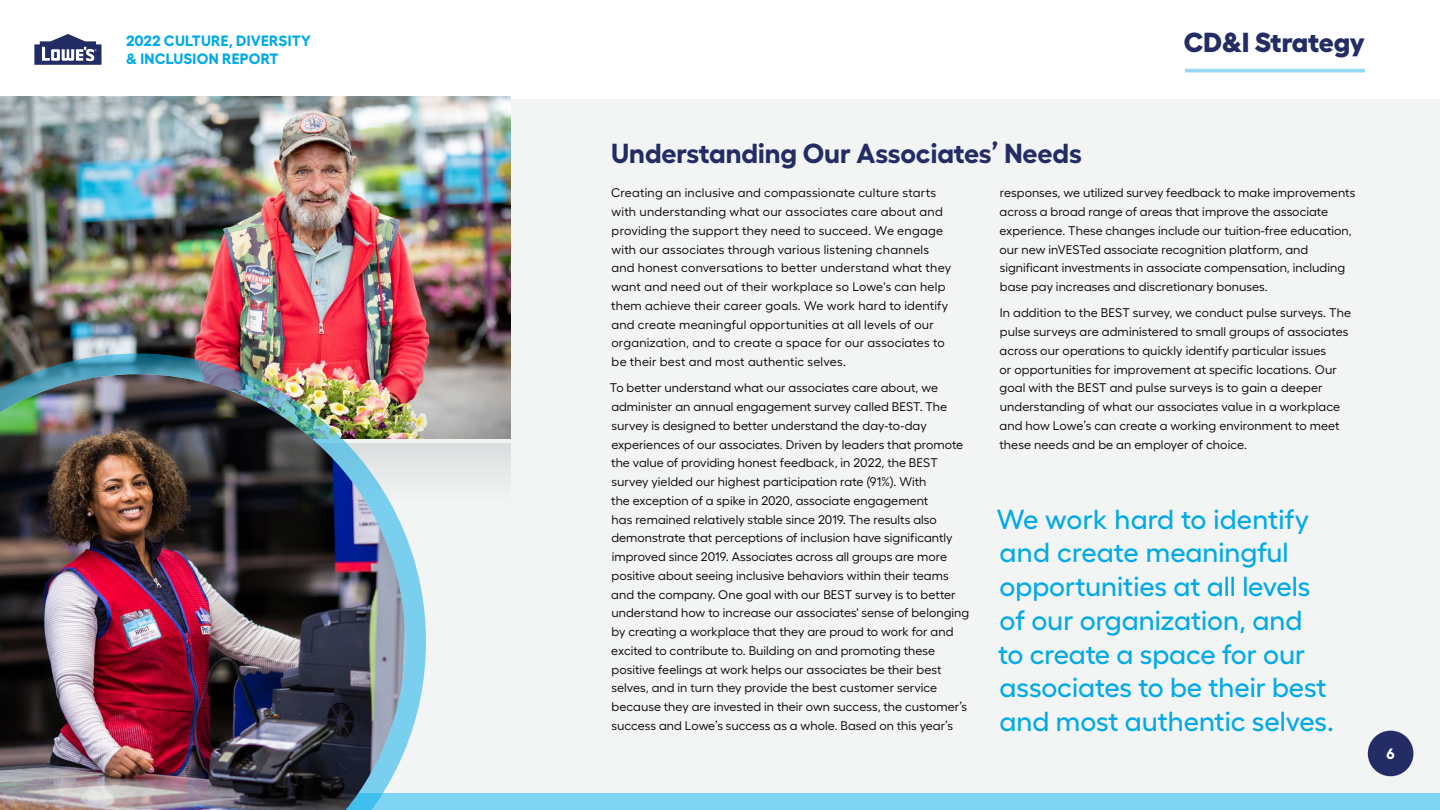
<style>
.page{position:relative;width:1440px;height:810px;background:#fff}
.page>*{position:absolute;margin:0;border:0;box-sizing:border-box;transform-origin:0 0}
.t1{font:500 27.5px/33.8px "Fellix";color:#00aae7}
.t2{font:700 27.5px "Fellix";color:#232c64}
.t3{font:800 27.5px "Fellix";letter-spacing:-.005em;color:#232c64}
.t4{font:700 15px/18.8px "Fellix";letter-spacing:.02em;color:#00aae7}
.t5{font:700 15px "Fellix";color:#fff}
.t6{font:12.5px/18.8px "Fellix";letter-spacing:.005em;color:#000}
</style>
<div class="page">
<div style="left:0;top:792px;width:1440px;height:18px;background:#80d4f3"></div>
<div style="left:0;top:99px;width:1440px;height:693px;background:#f3f4f4"></div>
<div style="left:1368px;top:731px;width:45px;height:45px;background:#232c64;border-radius:50%"></div>
<svg style="left:1185px;top:69px;width:180px;height:4px"></svg>
<svg style="left:34px;top:34px;width:68px;height:31px"></svg>
<div style="left:0;top:443px;width:511px;height:58px;background:#e7e8e8"></div>
<img style="left:0;top:97px;width:511px;height:341px">
<img style="left:0;top:354px;width:426px;height:456px">
<p class="t4" style="left:126px;top:29px;width:187px">2022 CULTURE, DIVERSITY &amp; INCLUSION REPORT</p>
<h1 class="t3" style="left:1184px;top:20px;width:183px">CD&amp;I Strategy</h1>
<h3 class="t2" style="left:611px;top:131px;width:472px">Understanding Our Associates’ Needs</h3>
<p class="t6" style="left:611px;top:182px;width:342px">Creating an inclusive and compassionate culture starts with understanding what our associates care about and providing the support they need to succeed. We engage with our associates through various listening channels and honest conversations to better understand what they want and need out of their workplace so Lowe's can help them achieve their career goals. We work hard to identify and create meaningful opportunities at all levels of our organization, and to create a space for our associates to be their best and most authentic selves.</p>
<p class="t6" style="left:610px;top:377px;width:361px">To better understand what our associates care about, we administer an annual engagement survey called BEST. The survey is designed to better understand the day-to-day experiences of our associates. Driven by leaders that promote the value of providing honest feedback, in 2022, the BEST survey yielded our highest participation rate (91%). With<br>the exception of a spike in 2020, associate engagement<br>has remained relatively stable since 2019. The results also demonstrate that perceptions of inclusion have significantly improved since 2019. Associates across all groups are more positive about seeing inclusive behaviors within their teams and the company. One goal with our BEST survey is to better understand how to increase our associates' sense of belonging by creating a workplace that they are proud to work for and excited to contribute to. Building on and promoting these positive feelings at work helps our associates be their best selves, and in turn they provide the best customer service because they are invested in their own success, the customer’s success and Lowe’s success as a whole. Based on this year’s</p>
<p class="t6" style="left:1000px;top:182px;width:357px">responses, we utilized survey feedback to make improvements across a broad range of areas that improve the associate experience. These changes include our tuition-free education, our new inVESTed associate recognition platform, and significant investments in associate compensation, including base pay increases and discretionary bonuses.</p>
<p class="t6" style="left:1000px;top:302px;width:353px">In addition to the BEST survey, we conduct pulse surveys. The pulse surveys are administered to small groups of associates across our operations to quickly identify particular issues<br>or opportunities for improvement at specific locations. Our goal with the BEST and pulse surveys is to gain a deeper understanding of what our associates value in a workplace and how Lowe’s can create a working environment to meet these needs and be an employer of choice.</p>
<p class="t1" style="left:997px;top:499px;width:339px">We work hard to identify and create meaningful opportunities at all levels of our organization, and<br>to create a space for our associates to be their best and most authentic selves.</p>
<p class="t5" style="left:1387px;top:742px;width:10px">6</p>
</div>
